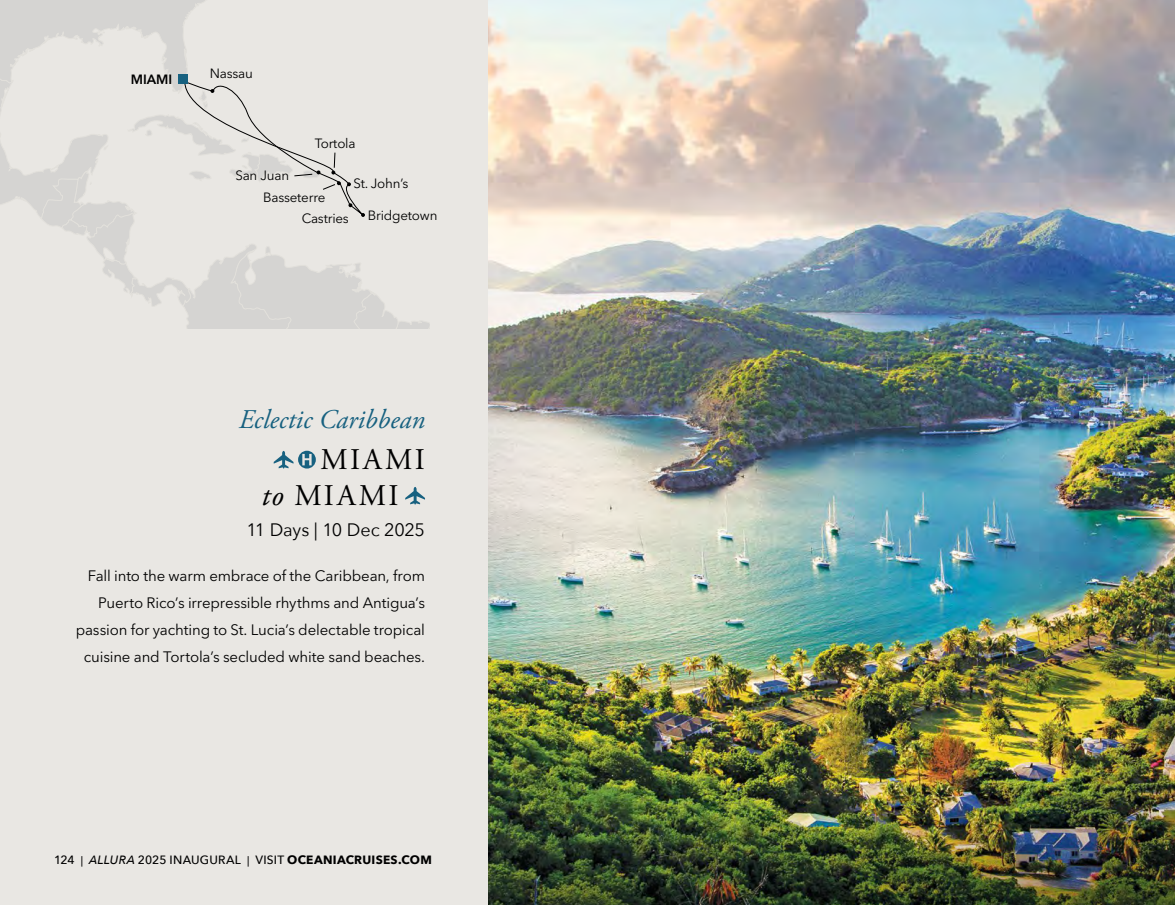
<style>
.page{position:relative;width:1175px;height:905px;background:#fff}
.page>*{position:absolute;margin:0;border:0;box-sizing:border-box;transform-origin:0 0}
.t1{font:30px/36px "Adobe Garamond Pro";letter-spacing:.085em;color:#000}
.t2{font:italic 27px "Adobe Garamond Pro";color:#176180}
.t3{font:18px "Avenir Next";letter-spacing:-.015em;color:#000}
.t4{font:15px/27px "Avenir Next LT Pro";letter-spacing:-.01em;color:#000;text-align:right}
.t5{font:13.35px "Avenir Next LT Pro";letter-spacing:-.015em;color:#000}
.t6{font:600 13.35px "Avenir Next LT Pro";color:#000}
.t7{font:500 12px "Avenir Next";letter-spacing:.015em;color:#000}
.s1{font-style:italic}
.s2{font-size:10.5px}
.s3{font-weight:700}
</style>
<div class="page">
<div style="left:0;top:0;width:495px;height:904px;background:#e9e7e3"></div>
<svg style="left:0;top:0;width:430px;height:329px"></svg>
<div style="left:179px;top:74px;width:9px;height:9px;background:#176180"></div>
<img style="left:488px;top:0;width:686px;height:616px">
<svg style="left:274px;top:450px;width:42px;height:18px"></svg>
<svg style="left:405px;top:487px;width:20px;height:17px"></svg>
<img style="left:488px;top:616px;width:686px;height:288px">
<p class="t6" style="left:131px;top:71px;width:43px">MIAMI</p>
<p class="t5" style="left:210px;top:66px;width:45px">Nassau</p>
<p class="t5" style="left:235px;top:167px;width:55px">San Juan</p>
<p class="t5" style="left:315px;top:135px;width:42px">Tortola</p>
<p class="t5" style="left:353px;top:175px;width:56px">St. John’s</p>
<p class="t5" style="left:263px;top:189px;width:64px">Basseterre</p>
<p class="t5" style="left:302px;top:211px;width:48px">Castries</p>
<p class="t5" style="left:368px;top:207px;width:71px">Bridgetown</p>
<h2 class="t2" style="left:239px;top:403px;width:188px">Eclectic Caribbean</h2>
<h1 class="t1" style="left:261px;top:442px;width:165px;text-indent:59px">MIAMI <span class="s1">to</span> MIAMI</h1>
<p class="t3" style="left:246px;top:514px;width:180px">11 Days | 10 Dec 2025</p>
<p class="t4" style="left:76px;top:562px;width:351px">Fall into the warm embrace of the Caribbean, from Puerto Rico’s irrepressible rhythms and Antigua’s passion for yachting to St. Lucia’s delectable tropical cuisine and Tortola’s secluded white sand beaches.</p>
<p class="t7" style="left:54px;top:850px;width:379px">124 <span class="s2">|</span> <span class="s1">ALLURA</span> 2025 INAUGURAL <span class="s2">|</span> VISIT <span class="s3">OCEANIACRUISES.COM</span></p>
</div>
